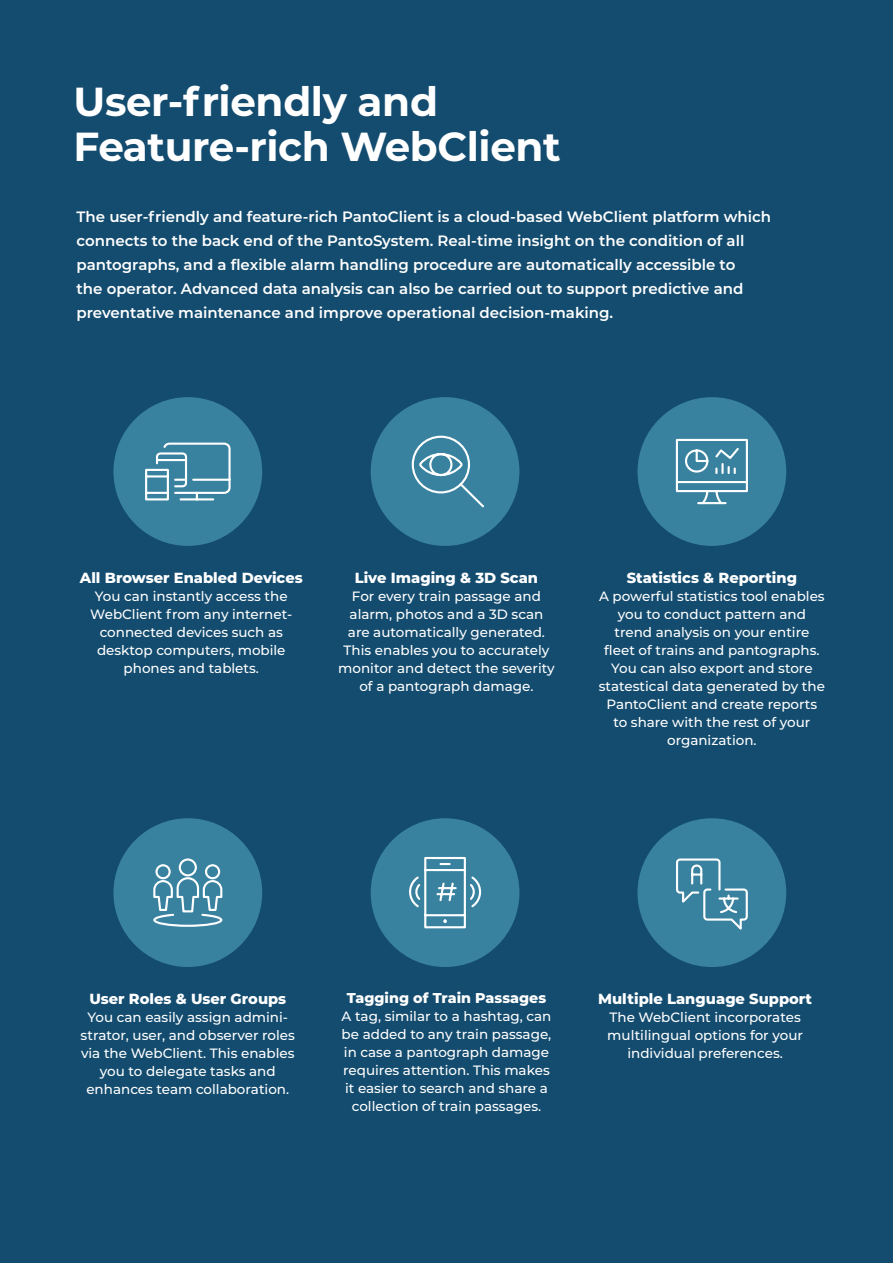
<style>
.page{position:relative;width:893px;height:1263px;background:#144c6f}
.page>*{position:absolute;margin:0;border:0;box-sizing:border-box;transform-origin:0 0}
.t1{font:700 40.5px/45px "Montserrat";letter-spacing:-.01em;color:#fff}
.t2{font:600 15px/24px "Montserrat";color:#fff}
.t3{font:800 14.7px "Montserrat";color:#fff}
.t4{font:800 14.25px "Montserrat";color:#fff}
.t5{font:500 13.5px/18px "Montserrat";color:#fff;text-align:center}
</style>
<div class="page">
<div style="left:113px;top:397px;width:149px;height:149px;background:#3882a0;border-radius:50%"></div>
<svg style="left:145px;top:442px;width:86px;height:59px"></svg>
<div style="left:637px;top:818px;width:149px;height:149px;background:#3882a0;border-radius:50%"></div>
<svg style="left:676px;top:858px;width:72px;height:72px"></svg>
<div style="left:637px;top:397px;width:149px;height:149px;background:#3882a0;border-radius:50%"></div>
<svg style="left:675px;top:438px;width:73px;height:67px"></svg>
<div style="left:371px;top:818px;width:148px;height:149px;background:#3882a0;border-radius:50%"></div>
<svg style="left:409px;top:857px;width:73px;height:72px"></svg>
<div style="left:371px;top:397px;width:148px;height:149px;background:#3882a0;border-radius:50%"></div>
<svg style="left:411px;top:435px;width:73px;height:73px"></svg>
<div style="left:113px;top:818px;width:149px;height:149px;background:#3882a0;border-radius:50%"></div>
<svg style="left:153px;top:858px;width:70px;height:69px"></svg>
<h1 class="t1" style="left:74px;top:77px;width:489px">User-friendly and<br>Feature-rich WebClient</h1>
<p class="t2" style="left:76px;top:204px;width:696px">The user-friendly and feature-rich PantoClient is a cloud-based WebClient platform which connects to the back end of the PantoSystem. Real-time insight on the condition of all pantographs, and a flexible alarm handling procedure are automatically accessible to<br>the operator. Advanced data analysis can also be carried out to support predictive and preventative maintenance and improve operational decision-making.</p>
<p class="t3" style="left:80px;top:567px;width:224px">All Browser Enabled Devices</p>
<p class="t5" style="left:90px;top:586px;width:204px">You can instantly access the<br>WebClient from any internet&shy;connected devices such as desktop computers, mobile phones and tablets.</p>
<p class="t3" style="left:355px;top:567px;width:185px">Live Imaging &amp; 3D Scan</p>
<p class="t5" style="left:338px;top:586px;width:218px">For every train passage and alarm, photos and a 3D scan are automatically generated.<br>This enables you to accurately monitor and detect the severity of a pantograph damage.</p>
<p class="t3" style="left:627px;top:567px;width:172px">Statistics &amp; Reporting</p>
<p class="t5" style="left:599px;top:586px;width:228px">A powerful statistics tool enables you to conduct pattern and trend analysis on your entire fleet of trains and pantographs.<br>You can also export and store statestical data generated by the<br>PantoClient and create reports to share with the rest of your organization.</p>
<p class="t3" style="left:89px;top:988px;width:198px">User Roles &amp; User Groups</p>
<p class="t5" style="left:81px;top:1007px;width:216px">You can easily assign admini&shy;strator, user, and observer roles via the WebClient. This enables you to delegate tasks and enhances team collaboration.</p>
<p class="t4" style="left:347px;top:988px;width:201px">Tagging of Train Passages</p>
<p class="t5" style="left:341px;top:1007px;width:211px">A tag, similar to a hashtag, can be added to any train passage, in case a pantograph damage requires attention. This makes it easier to search and share a collection of train passages.</p>
<p class="t3" style="left:598px;top:988px;width:216px">Multiple Language Support</p>
<p class="t5" style="left:607px;top:1007px;width:197px">The WebClient incorporates multilingual options for your individual preferences.</p>
</div>
